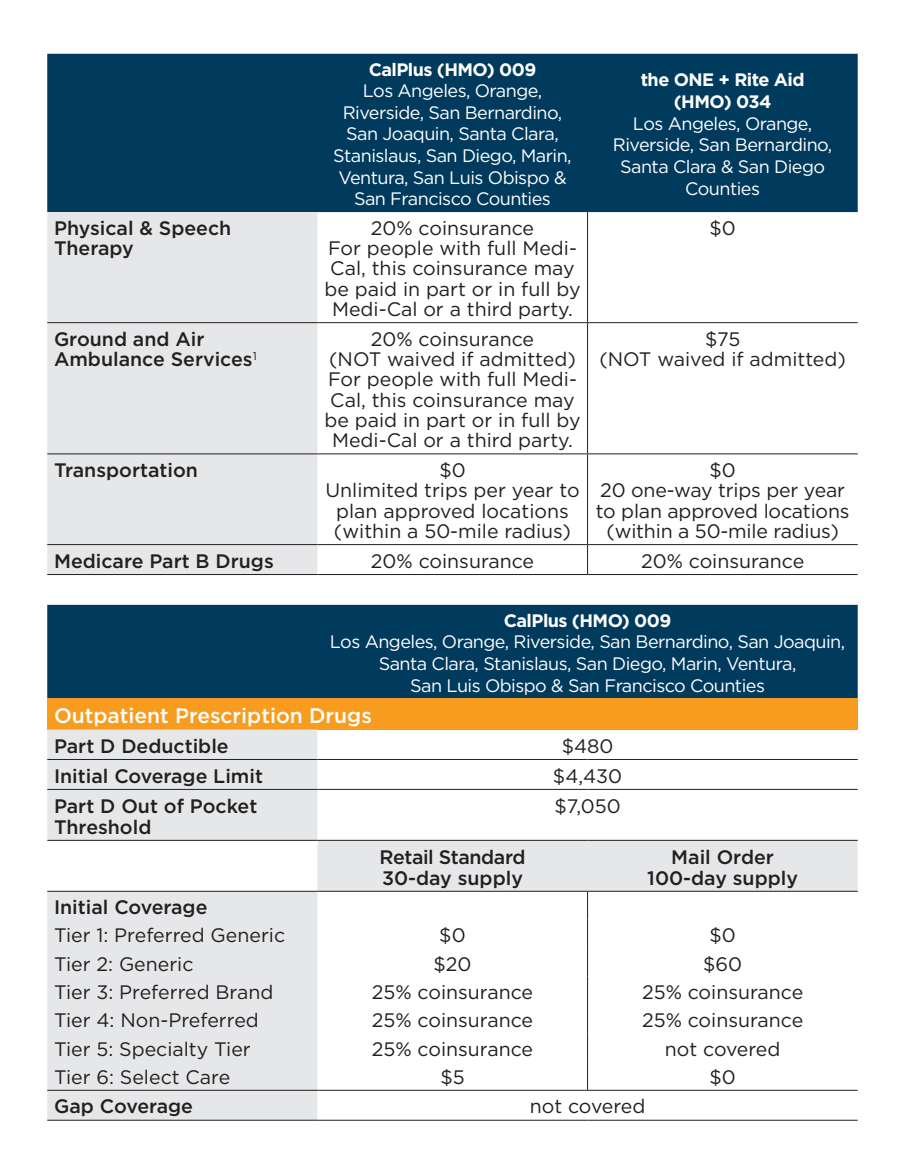
<style>
.page{position:relative;width:905px;height:1175px;background:#fff}
.page>*{position:absolute;margin:0;border:0;box-sizing:border-box;transform-origin:0 0}
.t1{font:500 21px "Gotham HTF";color:#fff}
.t2{font:19.5px/20.2px "Gotham HTF";color:#231f20;text-align:center}
.t3{font:500 19.5px/21px "Gotham HTF";color:#231f20}
.t4{font:500 19.5px/21px "Gotham HTF";letter-spacing:-.02em;color:#231f20}
.t5{font:18px/21.6px "Gotham HTF";letter-spacing:-.03em;color:#fff;text-align:center}
.t6{font:700 18px/21.6px "Gotham HTF";letter-spacing:-.03em;color:#fff;text-align:center}
.s1{font-weight:700}
</style>
<div class="page">
<div style="left:47px;top:605px;width:810px;height:93px;background:#003a5d"></div>
<div style="left:47px;top:698px;width:810px;height:31px;background:#f89c20"></div>
<svg style="left:47px;top:729px;width:810px;height:390px"></svg>
<hr style="left:47px;top:759px;width:270px;height:1px;background:#231f20">
<hr style="left:317px;top:759px;width:270px;height:1px;background:#231f20">
<hr style="left:587px;top:759px;width:270px;height:1px;background:#231f20">
<svg style="left:587px;top:892px;width:1px;height:197px"></svg>
<hr style="left:317px;top:840px;width:270px;height:1px;background:#231f20">
<hr style="left:587px;top:840px;width:270px;height:1px;background:#231f20">
<hr style="left:317px;top:891px;width:270px;height:1px;background:#231f20">
<hr style="left:587px;top:891px;width:270px;height:1px;background:#231f20">
<hr style="left:47px;top:1089px;width:270px;height:1px;background:#231f20">
<hr style="left:47px;top:1119px;width:270px;height:1px;background:#231f20">
<hr style="left:317px;top:1119px;width:270px;height:1px;background:#231f20">
<hr style="left:587px;top:1119px;width:270px;height:1px;background:#231f20">
<hr style="left:47px;top:789px;width:270px;height:1px;background:#231f20">
<hr style="left:317px;top:789px;width:270px;height:1px;background:#231f20">
<hr style="left:587px;top:789px;width:270px;height:1px;background:#231f20">
<hr style="left:47px;top:840px;width:270px;height:1px;background:#231f20">
<hr style="left:47px;top:891px;width:270px;height:1px;background:#231f20">
<hr style="left:317px;top:1089px;width:270px;height:1px;background:#231f20">
<hr style="left:587px;top:1089px;width:270px;height:1px;background:#231f20">
<div style="left:47px;top:54px;width:810px;height:158px;background:#003a5d"></div>
<div style="left:47px;top:212px;width:270px;height:362px;background:#e6e7e9"></div>
<hr style="left:47px;top:322px;width:270px;height:1px;background:#231f20">
<hr style="left:317px;top:322px;width:270px;height:1px;background:#231f20">
<hr style="left:587px;top:322px;width:270px;height:1px;background:#231f20">
<hr style="left:47px;top:453px;width:270px;height:1px;background:#231f20">
<hr style="left:317px;top:453px;width:270px;height:1px;background:#231f20">
<hr style="left:587px;top:453px;width:270px;height:1px;background:#231f20">
<hr style="left:47px;top:544px;width:270px;height:1px;background:#231f20">
<hr style="left:317px;top:544px;width:270px;height:1px;background:#231f20">
<hr style="left:587px;top:544px;width:270px;height:1px;background:#231f20">
<hr style="left:587px;top:212px;width:1px;height:110px;background:#231f20">
<hr style="left:587px;top:323px;width:1px;height:130px;background:#231f20">
<hr style="left:587px;top:454px;width:1px;height:90px;background:#231f20">
<svg style="left:587px;top:545px;width:1px;height:29px"></svg>
<hr style="left:47px;top:574px;width:270px;height:1px;background:#231f20">
<hr style="left:317px;top:574px;width:270px;height:1px;background:#231f20">
<hr style="left:587px;top:574px;width:270px;height:1px;background:#231f20">
<p class="t6" style="left:368px;top:58px;width:169px">CalPlus (HMO) 009</p>
<p class="t5" style="left:333px;top:80px;width:240px">Los Angeles, Orange,<br>Riverside, San Bernardino,<br>San Joaquin, Santa Clara,<br>Stanislaus, San Diego, Marin,<br>Ventura, San Luis Obispo &amp;<br>San Francisco Counties</p>
<p class="t6" style="left:640px;top:69px;width:165px">the ONE + Rite Aid (HMO) 034</p>
<p class="t5" style="left:613px;top:112px;width:221px">Los Angeles, Orange,<br>Riverside, San Bernardino,<br>Santa Clara &amp; San Diego<br>Counties</p>
<p class="t3" style="left:54px;top:217px;width:179px;line-height:20.2px">Physical &amp; Speech<br>Therapy</p>
<p class="t2" style="left:324px;top:217px;width:257px">20% coinsurance<br>For people with full Medi-<br>Cal, this coinsurance may be paid in part or in full by<br>Medi-Cal or a third party.</p>
<p class="t2" style="left:709px;top:217px;width:28px">$0</p>
<p class="t3" style="left:54px;top:328px;width:204px;line-height:20.2px">Ground and Air<br>Ambulance Services<sup>1</sup></p>
<p class="t2" style="left:324px;top:328px;width:257px">20% coinsurance<br>(NOT waived if admitted)<br>For people with full Medi-<br>Cal, this coinsurance may be paid in part or in full by<br>Medi-Cal or a third party.</p>
<p class="t2" style="left:599px;top:328px;width:248px">$75<br>(NOT waived if admitted)</p>
<p class="t3" style="left:54px;top:459px;width:145px">Transportation</p>
<p class="t2" style="left:325px;top:459px;width:256px">$0<br>Unlimited trips per year to plan approved locations (within a 50-mile radius)</p>
<p class="t2" style="left:595px;top:459px;width:255px">$0<br>20 one-way trips per year to plan approved locations (within a 50-mile radius)</p>
<p class="t3" style="left:54px;top:550px;width:221px">Medicare Part B Drugs</p>
<p class="t2" style="left:371px;top:550px;width:165px">20% coinsurance</p>
<p class="t2" style="left:641px;top:550px;width:165px">20% coinsurance</p>
<h2 class="t5" style="left:330px;top:609px;width:517px"><span class="s1">CalPlus (HMO) 009<br></span>Los Angeles, Orange, Riverside, San Bernardino, San Joaquin, Santa Clara, Stanislaus, San Diego, Marin, Ventura,<br>San Luis Obispo &amp; San Francisco Counties</h2>
<h3 class="t1" style="left:54px;top:703px;width:319px">Outpatient Prescription Drugs</h3>
<p class="t3" style="left:54px;top:735px;width:176px">Part D Deductible</p>
<p class="t2" style="left:561px;top:735px;width:53px">$480</p>
<p class="t3" style="left:54px;top:765px;width:210px">Initial Coverage Limit</p>
<p class="t2" style="left:553px;top:765px;width:71px">$4,430</p>
<p class="t3" style="left:54px;top:794px;width:205px">Part D Out of Pocket<br>Threshold</p>
<p class="t2" style="left:554px;top:795px;width:68px">$7,050</p>
<p class="t4" style="left:379px;top:845px;width:147px">Retail Standard<br>30-day supply</p>
<p class="t3" style="left:647px;top:845px;width:152px;text-align:center">Mail Order<br>100-day supply</p>
<p class="t3" style="left:54px;top:896px;width:155px">Initial Coverage</p>
<p class="t2" style="left:54px;top:924px;width:233px">Tier 1: Preferred Generic</p>
<p class="t2" style="left:439px;top:924px;width:28px">$0</p>
<p class="t2" style="left:709px;top:924px;width:28px">$0</p>
<p class="t2" style="left:54px;top:953px;width:141px">Tier 2: Generic</p>
<p class="t2" style="left:433px;top:953px;width:40px">$20</p>
<p class="t2" style="left:703px;top:953px;width:40px">$60</p>
<p class="t2" style="left:54px;top:981px;width:221px">Tier 3: Preferred Brand</p>
<p class="t2" style="left:372px;top:981px;width:163px">25% coinsurance</p>
<p class="t2" style="left:642px;top:981px;width:163px">25% coinsurance</p>
<p class="t2" style="left:54px;top:1010px;width:206px">Tier 4: Non-Preferred</p>
<p class="t2" style="left:372px;top:1010px;width:163px">25% coinsurance</p>
<p class="t2" style="left:642px;top:1010px;width:163px">25% coinsurance</p>
<p class="t2" style="left:54px;top:1038px;width:198px">Tier 5: Specialty Tier</p>
<p class="t2" style="left:372px;top:1038px;width:163px">25% coinsurance</p>
<p class="t2" style="left:664px;top:1038px;width:117px">not covered</p>
<p class="t2" style="left:54px;top:1066px;width:178px">Tier 6: Select Care</p>
<p class="t2" style="left:440px;top:1066px;width:26px">$5</p>
<p class="t2" style="left:709px;top:1066px;width:28px">$0</p>
<p class="t3" style="left:54px;top:1095px;width:140px">Gap Coverage</p>
<p class="t2" style="left:529px;top:1096px;width:117px">not covered</p>
</div>
